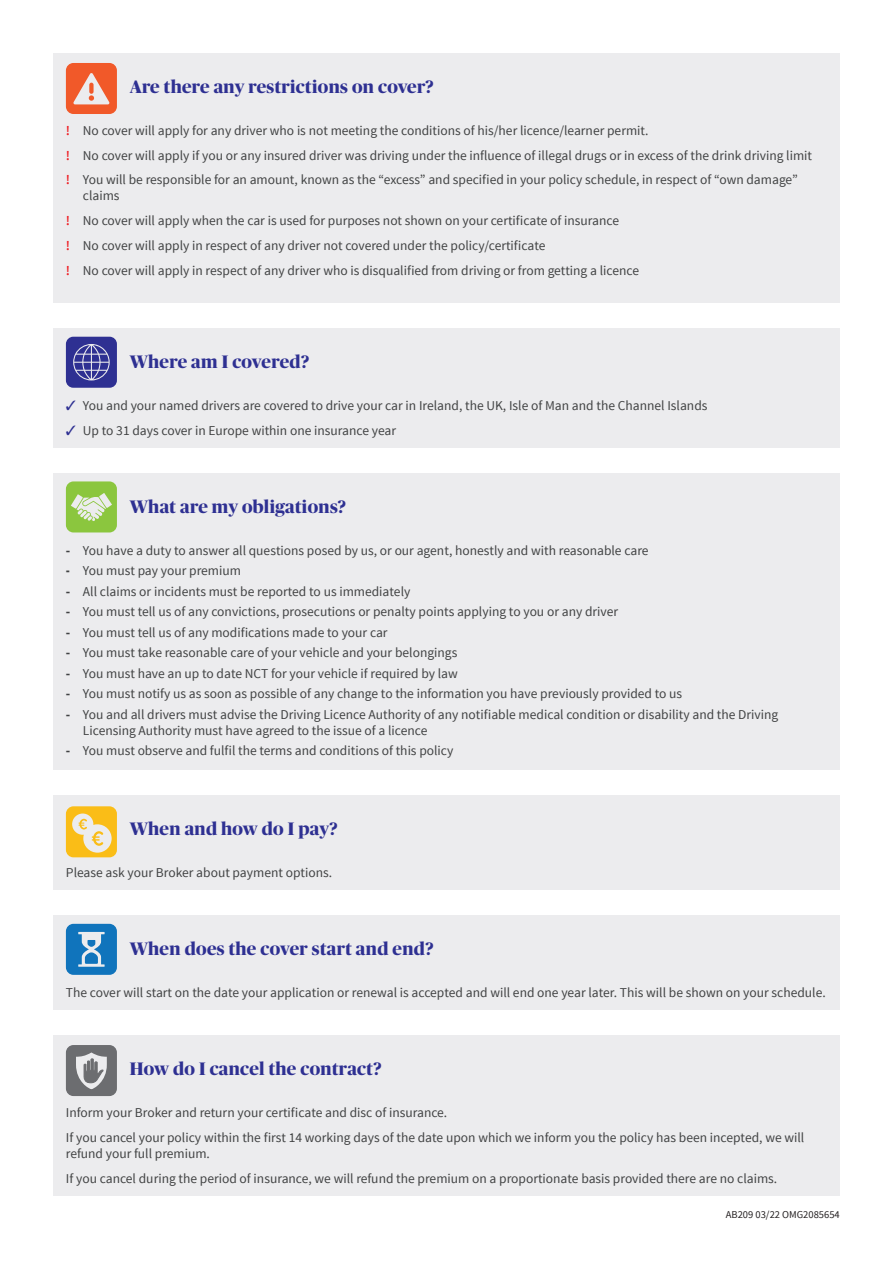
<style>
.page{position:relative;width:893px;height:1263px;background:#fff}
.page>*{position:absolute;margin:0;border:0;box-sizing:border-box;transform-origin:0 0}
.Heading_1{font:700 18px "Publico Banner";letter-spacing:.02em;color:#2e3092}
.Bullet{font:13.5px/16.2px "Source Sans Pro";color:#414243}
.Body{font:13.5px/16.2px "Source Sans Pro";color:#414243}
.Orange_Bullet{font:10.5px "Source Sans Pro";color:#231f20}
.s1{font-weight:600;color:#ee1d23}
.s2{color:#2e3092}
.s3{font-weight:700}
.s4{font-weight:900}
</style>
<div class="page">
<div style="left:53px;top:53px;width:787px;height:250px;background:#ececee"></div>
<svg style="left:66px;top:63px;width:51px;height:51px"></svg>
<div style="left:53px;top:328px;width:787px;height:120px;background:#ececee"></div>
<svg style="left:66px;top:337px;width:51px;height:51px;background:#4a4b9f"></svg>
<div style="left:53px;top:473px;width:787px;height:297px;background:#ececee"></div>
<svg style="left:66px;top:481px;width:51px;height:51px"></svg>
<div style="left:53px;top:795px;width:787px;height:95px;background:#ececee"></div>
<svg style="left:66px;top:806px;width:51px;height:51px"></svg>
<div style="left:53px;top:915px;width:787px;height:95px;background:#ececee"></div>
<svg style="left:66px;top:924px;width:51px;height:51px"></svg>
<div style="left:53px;top:1035px;width:787px;height:160px;background:#ececee"></div>
<svg style="left:66px;top:1045px;width:51px;height:51px"></svg>
<p class="Heading_1" style="left:130px;top:74px;width:305px">Are there any restrictions on cover?</p>
<p class="Bullet" style="left:66px;top:122px;width:584px"><span class="s1">!</span> No cover will apply for any driver who is not meeting the conditions of his/her licence/learner permit.</p>
<p class="Bullet" style="left:66px;top:147px;width:748px"><span class="s1">!</span> No cover will apply if you or any insured driver was driving under the influence of illegal drugs or in excess of the drink driving limit</p>
<p class="Bullet" style="left:83px;top:172px;width:716px;text-indent:-17px"><span class="s1">!</span> You will be responsible for an amount, known as the “excess” and specified in your policy schedule, in respect of “own damage” claims</p>
<p class="Bullet" style="left:66px;top:213px;width:555px"><span class="s1">!</span> No cover will apply when the car is used for purposes not shown on your certificate of insurance</p>
<p class="Bullet" style="left:66px;top:237px;width:481px"><span class="s1">!</span> No cover will apply in respect of any driver not covered under the policy/certificate</p>
<p class="Bullet" style="left:66px;top:262px;width:575px"><span class="s1">!</span> No cover will apply in respect of any driver who is disqualified from driving or from getting a licence</p>
<p class="Heading_1" style="left:130px;top:349px;width:181px">Where am I covered?</p>
<p class="Bullet" style="left:66px;top:398px;width:643px"><span class="s2">✓</span> You and your named drivers are covered to drive your car in Ireland, the UK, Isle of Man and the Channel Islands</p>
<p class="Bullet" style="left:66px;top:423px;width:332px"><span class="s2">✓</span> Up to 31 days cover in Europe within one insurance year</p>
<p class="Heading_1" style="left:130px;top:494px;width:218px">What are my obligations?</p>
<p class="Bullet" style="left:66px;top:542px;width:584px"><span class="s3">-</span> You have a duty to answer all questions posed by us, or our agent, honestly and with reasonable care</p>
<p class="Bullet" style="left:66px;top:563px;width:177px"><span class="s4">-</span> You must pay your premium</p>
<p class="Bullet" style="left:66px;top:583px;width:346px"><span class="s3">-</span> All claims or incidents must be reported to us immediately</p>
<p class="Bullet" style="left:66px;top:604px;width:554px"><span class="s3">-</span> You must tell us of any convictions, prosecutions or penalty points applying to you or any driver</p>
<p class="Bullet" style="left:66px;top:624px;width:323px"><span class="s3">-</span> You must tell us of any modifications made to your car</p>
<p class="Bullet" style="left:66px;top:645px;width:393px"><span class="s3">-</span> You must take reasonable care of your vehicle and your belongings</p>
<p class="Bullet" style="left:66px;top:665px;width:393px"><span class="s3">-</span> You must have an up to date NCT for your vehicle if required by law</p>
<p class="Bullet" style="left:66px;top:686px;width:618px"><span class="s3">-</span> You must notify us as soon as possible of any change to the information you have previously provided to us</p>
<p class="Bullet" style="left:83px;top:706px;width:697px;text-indent:-17px"><span class="s3">-</span> You and all drivers must advise the Driving Licence Authority of any notifiable medical condition or disability and the Driving<br>Licensing Authority must have agreed to the issue of a licence</p>
<p class="Bullet" style="left:66px;top:743px;width:389px"><span class="s3">-</span> You must observe and fulfil the terms and conditions of this policy</p>
<p class="Heading_1" style="left:130px;top:816px;width:209px">When and how do I pay?</p>
<p class="Body" style="left:66px;top:865px;width:268px">Please ask your Broker about payment options.</p>
<p class="Heading_1" style="left:130px;top:936px;width:305px">When does the cover start and end?</p>
<p class="Body" style="left:66px;top:985px;width:761px">The cover will start on the date your application or renewal is accepted and will end one year later. This will be shown on your schedule.</p>
<p class="Heading_1" style="left:130px;top:1056px;width:253px">How do I cancel the contract?</p>
<p class="Body" style="left:66px;top:1104px;width:383px">Inform your Broker and return your certificate and disc of insurance.</p>
<p class="Body" style="left:66px;top:1129px;width:740px">If you cancel your policy within the first 14 working days of the date upon which we inform you the policy has been incepted, we will refund your full premium.</p>
<p class="Body" style="left:66px;top:1170px;width:713px">If you cancel during the period of insurance, we will refund the premium on a proportionate basis provided there are no claims.</p>
<p class="Orange_Bullet" style="left:726px;top:1208px;width:115px">AB209 03/22 OMG2085654</p>
</div>
